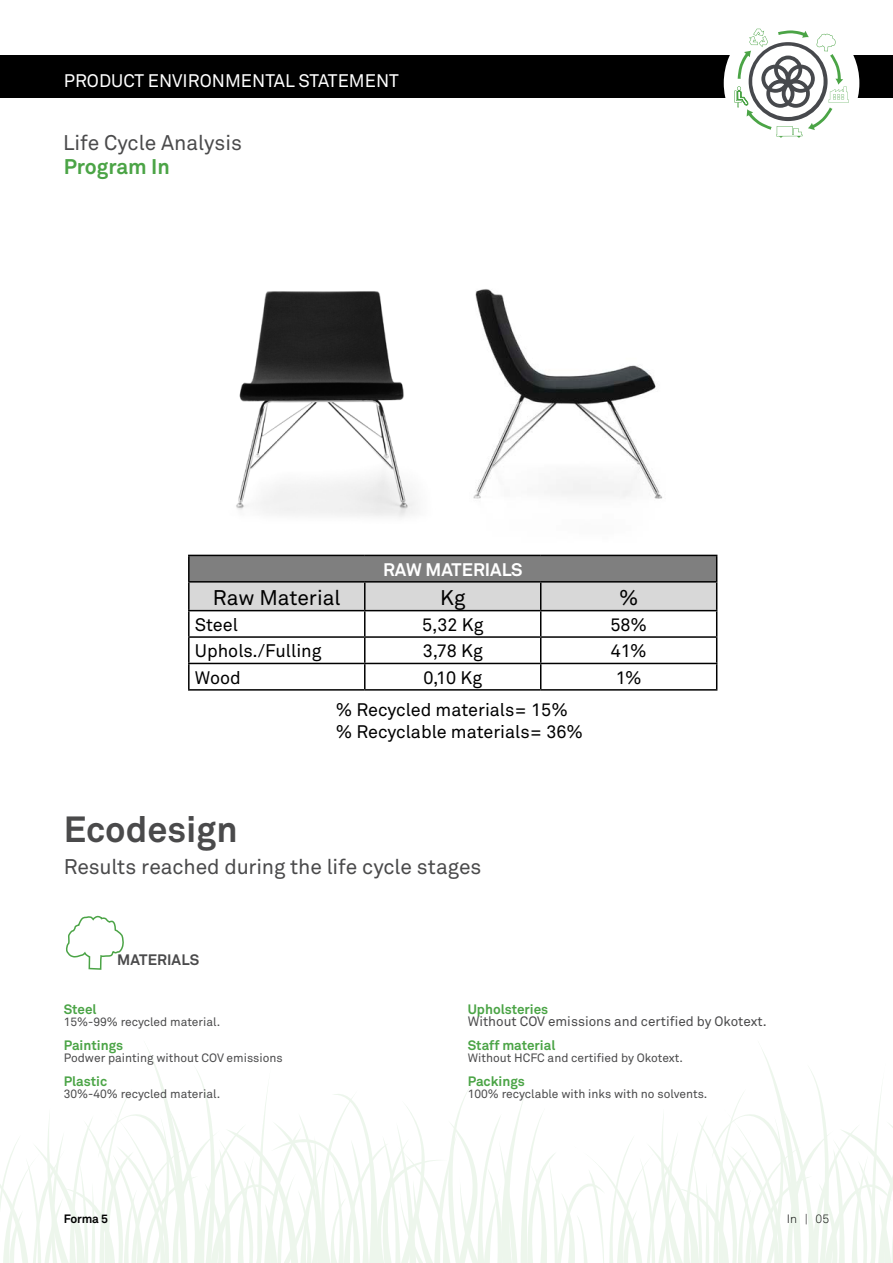
<style>
.page{position:relative;width:893px;height:1263px;background:#fff}
.page>*{position:absolute;margin:0;border:0;box-sizing:border-box;transform-origin:0 0}
.t1{font:700 36px "Akkurat";color:#4a4a4b}
.t2{font:21px "Akkurat";letter-spacing:-.005em;color:#4a4a4b}
.t3{font:21px "Akkurat";color:#000}
.t4{font:700 21px "Akkurat";color:#4ba446}
.t5{font:18px/21.6px "Akkurat";color:#000}
.t6{font:18px "Akkurat";color:#fff}
.t7{font:700 18px "Akkurat";color:#fff}
.t8{font:700 15px "Akkurat";letter-spacing:.005em;color:#4a4a4b}
.t9{font:700 13.5px "Akkurat";color:#4ba446}
.t10{font:13.5px "Akkurat";color:#4a4a4b}
.t11{font:12px "Akkurat";color:#4a4a4b}
.t12{font:700 12px "Akkurat";letter-spacing:-.02em;color:#000}
.t13{font:300 12px "Akkurat";color:#000}
</style>
<div class="page">
<svg style="left:0;top:1050px;width:893px;height:213px"></svg>
<div style="left:0;top:55px;width:893px;height:43px;background:#000"></div>
<div style="left:724px;top:15px;width:135px;height:136px;background:#fff;border-radius:50%"></div>
<svg style="left:735px;top:29px;width:114px;height:109px"></svg>
<img style="left:473px;top:289px;width:190px;height:210px">
<img style="left:236px;top:291px;width:180px;height:226px">
<svg style="left:66px;top:915px;width:58px;height:55px"></svg>
<hr style="left:188px;top:583px;width:2px;height:27px;background:#000">
<hr style="left:188px;top:610px;width:177px;height:1px;background:#000">
<hr style="left:188px;top:611px;width:2px;height:25px;background:#000">
<hr style="left:188px;top:636px;width:177px;height:2px;background:#000">
<hr style="left:188px;top:638px;width:2px;height:25px;background:#000">
<hr style="left:188px;top:663px;width:177px;height:1px;background:#000">
<hr style="left:188px;top:664px;width:2px;height:25px;background:#000">
<hr style="left:188px;top:689px;width:177px;height:2px;background:#000">
<hr style="left:365px;top:689px;width:176px;height:2px;background:#000">
<hr style="left:541px;top:689px;width:176px;height:2px;background:#000">
<hr style="left:188px;top:556px;width:2px;height:25px;background:#000">
<svg style="left:189px;top:556px;width:528px;height:133px"></svg>
<hr style="left:188px;top:555px;width:177px;height:1px;background:#000">
<hr style="left:365px;top:555px;width:176px;height:1px;background:#000">
<hr style="left:541px;top:555px;width:176px;height:1px;background:#000">
<hr style="left:188px;top:581px;width:177px;height:2px;background:#000">
<hr style="left:365px;top:581px;width:176px;height:2px;background:#000">
<hr style="left:541px;top:581px;width:176px;height:2px;background:#000">
<h3 class="t6" style="left:64px;top:69px;width:337px">PRODUCT ENVIRONMENTAL STATEMENT</h3>
<h2 class="t2" style="left:63px;top:130px;width:180px">Life Cycle Analysis</h2>
<h2 class="t4" style="left:64px;top:153px;width:108px">Program In</h2>
<h3 class="t7" style="left:383px;top:558px;width:141px">RAW MATERIALS</h3>
<h2 class="t3" style="left:213px;top:584px;width:129px">Raw Material</h2>
<h2 class="t3" style="left:440px;top:584px;width:27px">Kg</h2>
<h2 class="t3" style="left:619px;top:584px;width:21px">%</h2>
<h3 class="t5" style="left:195px;top:614px;width:45px">Steel</h3>
<h3 class="t5" style="left:422px;top:614px;width:63px">5,32 Kg</h3>
<h3 class="t5" style="left:610px;top:614px;width:38px">58%</h3>
<h3 class="t5" style="left:195px;top:640px;width:128px">Uphols./Fulling</h3>
<h3 class="t5" style="left:423px;top:640px;width:61px">3,78 Kg</h3>
<h3 class="t5" style="left:611px;top:640px;width:37px">41%</h3>
<h3 class="t5" style="left:195px;top:666px;width:48px">Wood</h3>
<h3 class="t5" style="left:423px;top:666px;width:60px">0,10 Kg</h3>
<h3 class="t5" style="left:616px;top:666px;width:27px">1%</h3>
<h3 class="t5" style="left:336px;top:699px;width:249px">% Recycled materials= 15% % Recyclable materials= 36%</h3>
<h1 class="t1" style="left:64px;top:807px;width:175px">Ecodesign</h1>
<h2 class="t2" style="left:64px;top:854px;width:419px">Results reached during the life cycle stages</h2>
<p class="t8" style="left:117px;top:950px;width:84px">MATERIALS</p>
<p class="t9" style="left:64px;top:1000px;width:34px">Steel</p>
<p class="t11" style="left:64px;top:1014px;width:158px">15%-99% recycled material.</p>
<p class="t9" style="left:64px;top:1036px;width:61px">Paintings</p>
<p class="t11" style="left:64px;top:1050px;width:220px">Podwer painting without COV emissions</p>
<p class="t9" style="left:64px;top:1072px;width:45px">Plastic</p>
<p class="t11" style="left:64px;top:1086px;width:158px">30%-40% recycled material.</p>
<p class="t9" style="left:468px;top:1000px;width:82px">Upholsteries</p>
<p class="t10" style="left:468px;top:1012px;width:301px">Without COV emissions and certified by Okotext.</p>
<p class="t9" style="left:468px;top:1036px;width:89px">Staff material</p>
<p class="t11" style="left:468px;top:1050px;width:217px">Without HCFC and certified by Okotext.</p>
<p class="t9" style="left:468px;top:1072px;width:59px">Packings</p>
<p class="t11" style="left:468px;top:1086px;width:241px">100% recyclable with inks with no solvents.</p>
<p class="t12" style="left:64px;top:1211px;width:46px">Forma 5</p>
<p class="t13" style="left:787px;top:1211px;width:44px">In | 05</p>
</div>
